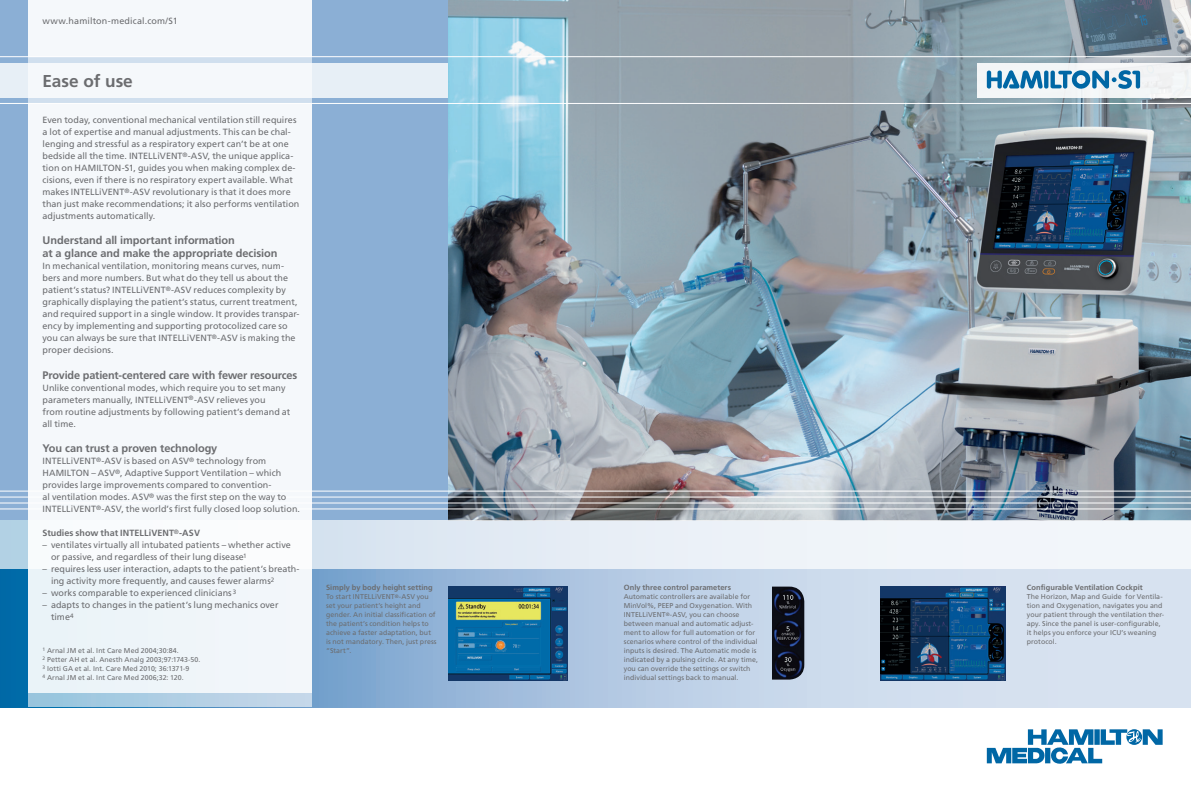
<style>
.page{position:relative;width:1191px;height:792px;background:#fff}
.page>*{position:absolute;margin:0;border:0;box-sizing:border-box;transform-origin:0 0}
.t1{font:700 17.2px "Frutiger LT Std";letter-spacing:-.005em;color:#6c6d70}
.t2{font:700 11px/13.2px "Frutiger LT Std";letter-spacing:-.01em;color:#6c6d70}
.t3{font:9px/12px "Frutiger LT Std";color:#6c6d70}
.t4{font:700 9px "Frutiger LT Std";letter-spacing:.005em;color:#6c6d70}
.t5{font:700 7.5px "Frutiger LT Std";letter-spacing:.005em;color:#6c6d70}
.t6{font:7px/9px "Frutiger LT Std";letter-spacing:.005em;color:#6c6d70}
</style>
<div class="page">
<div style="left:0;top:0;width:448px;height:570px;background:#8bafd5"></div>
<svg style="left:0;top:568px;width:1191px;height:139px;background:#b1c9e2"></svg>
<svg style="left:28px;top:57px;width:284px;height:650px;background:#bfd7e8"></svg>
<img style="left:448px;top:0;width:743px;height:520px">
<div style="left:977px;top:63px;width:214px;height:34px;background:#f3f5f6"></div>
<svg style="left:0;top:520px;width:1191px;height:48px;fill:#ecf2f8"></svg>
<hr style="left:0;top:491px;width:1191px;height:1px;background:#fff">
<hr style="left:0;top:497px;width:1191px;height:1px;background:#fff">
<hr style="left:0;top:503px;width:1191px;height:1px;background:#fff">
<hr style="left:0;top:509px;width:1191px;height:1px;background:#fff">
<div style="left:28px;top:103px;width:284px;height:590px;background:#f5f8fb"></div>
<div style="left:0;top:63px;width:448px;height:34px;background:linear-gradient(to bottom,#f0f5f9,#f0f5f9)"></div>
<hr style="left:0;top:56px;width:1191px;height:1px;background:#fff">
<hr style="left:0;top:103px;width:1191px;height:1px;background:#fff">
<div style="left:28px;top:0;width:284px;height:57px;background:#f5f8fb"></div>
<svg style="left:986px;top:70px;width:56px;height:19px"></svg>
<svg style="left:1044px;top:71px;width:4px;height:18px"></svg>
<svg style="left:1050px;top:70px;width:90px;height:19px"></svg>
<svg style="left:986px;top:729px;width:176px;height:35px"></svg>
<img style="left:880px;top:587px;width:125px;height:93px">
<img style="left:448px;top:587px;width:119px;height:93px">
<img style="left:772px;top:587px;width:32px;height:93px">
<p class="t3" style="left:43px;top:15px;width:137px">www.hamilton-medical.com/S1</p>
<h1 class="t1" style="left:42px;top:71px;width:92px">Ease of use</h1>
<p class="t3" style="left:43px;top:114px;width:258px">Even today, conventional mechanical ventilation still requires a lot of expertise and manual adjustments. This can be chal&shy;lenging and stressful as a respiratory expert can’t be at one bedside all the time. INTELLiVENT<sup>®</sup>-ASV, the unique applica&shy;tion on HAMILTON-S1, guides you when making complex de&shy;cisions, even if there is no respiratory expert available. What makes INTELLiVENT<sup>®</sup>-ASV revolutionary is that it does more than just make recommendations; it also performs ventilation adjustments automatically.</p>
<p class="t2" style="left:43px;top:234px;width:236px">Understand all important information<br>at a glance and make the appropriate decision</p>
<p class="t3" style="left:43px;top:260px;width:259px">In mechanical ventilation, monitoring means curves, num&shy;bers and more numbers. But what do they tell us about the patient’s status? INTELLiVENT<sup>®</sup>-ASV reduces complexity by graphically displaying the patient’s status, current treatment, and required support in a single window. It provides transpar&shy;ency by implementing and supporting protocolized care so you can always be sure that INTELLiVENT<sup>®</sup>-ASV is making the proper decisions.</p>
<p class="t2" style="left:43px;top:368px;width:256px">Provide patient-centered care with fewer resources</p>
<p class="t3" style="left:43px;top:381px;width:249px">Unlike conventional modes, which require you to set many parameters manually, INTELLiVENT<sup>®</sup>-ASV relieves you<br>from routine adjustments by following patient’s demand at all time.</p>
<p class="t2" style="left:43px;top:441px;width:176px">You can trust a proven technology</p>
<p class="t3" style="left:43px;top:455px;width:259px">INTELLiVENT<sup>®</sup>-ASV is based on ASV<sup>®</sup> technology from HAMILTON – ASV<sup>®</sup>, Adaptive Support Ventilation – which provides large improvements compared to convention-<br>al ventilation modes. ASV<sup>®</sup> was the first step on the way to INTELLiVENT<sup>®</sup>-ASV, the world’s first fully closed loop solution.</p>
<p class="t4" style="left:43px;top:527px;width:159px">Studies show that INTELLiVENT<sup>®</sup>-ASV</p>
<p class="t3" style="left:51px;top:539px;width:241px;text-indent:-9px">– ventilates virtually all intubated patients – whether active or passive, and regardless of their lung disease<sup>1</sup></p>
<p class="t3" style="left:51px;top:563px;width:250px;text-indent:-9px">– requires less user interaction, adapts to the patient’s breath&shy;ing activity more frequently, and causes fewer alarms<sup>2</sup></p>
<p class="t3" style="left:43px;top:587px;width:195px">– works comparable to experienced clinicians <sup>3</sup></p>
<p class="t3" style="left:51px;top:599px;width:229px;text-indent:-9px">– adapts to changes in the patient’s lung mechanics over time<sup>4</sup></p>
<p class="t6" style="left:43px;top:646px;width:159px"><sup>1</sup> Arnal JM et al. Int Care Med 2004;30:84.<br><sup>2</sup> Petter AH et al. Anesth Analg 2003;97:1743-50.<br><sup>3</sup> Iotti GA et al. Int. Care Med 2010; 36:1371-9<br><sup>4</sup> Arnal JM et al. Int Care Med 2006;32: 120.</p>
<p class="t5" style="left:326px;top:583px;width:108px">Simply by body height setting</p>
<p class="t6" style="left:326px;top:593px;width:112px">To start INTELLiVENT<sup>®</sup>-ASV you set your patient’s height and gender. An initial classification of the patient’s condition helps to achieve a faster adaptation, but is not mandatory. Then, just press “Start”.</p>
<p class="t5" style="left:624px;top:583px;width:109px">Only three control parameters</p>
<p class="t6" style="left:624px;top:592px;width:136px">Automatic controllers are available for MinVol%, PEEP and Oxygenation. With INTELLiVENT<sup>®</sup>-ASV, you can choose between manual and automatic adjust&shy;ment to allow for full automation or for scenarios where control of the individual inputs is desired. The Automatic mode is indicated by a pulsing circle. At any time, you can override the settings or switch individual settings back to manual.</p>
<p class="t5" style="left:1026px;top:583px;width:117px">Configurable Ventilation Cockpit</p>
<p class="t6" style="left:1026px;top:593px;width:139px">The Horizon, Map and Guide for Ventila&shy;tion and Oxygenation, navigates you and your patient through the ventilation ther&shy;apy. Since the panel is user-configurable, it helps you enforce your ICU’s weaning protocol.</p>
</div>
